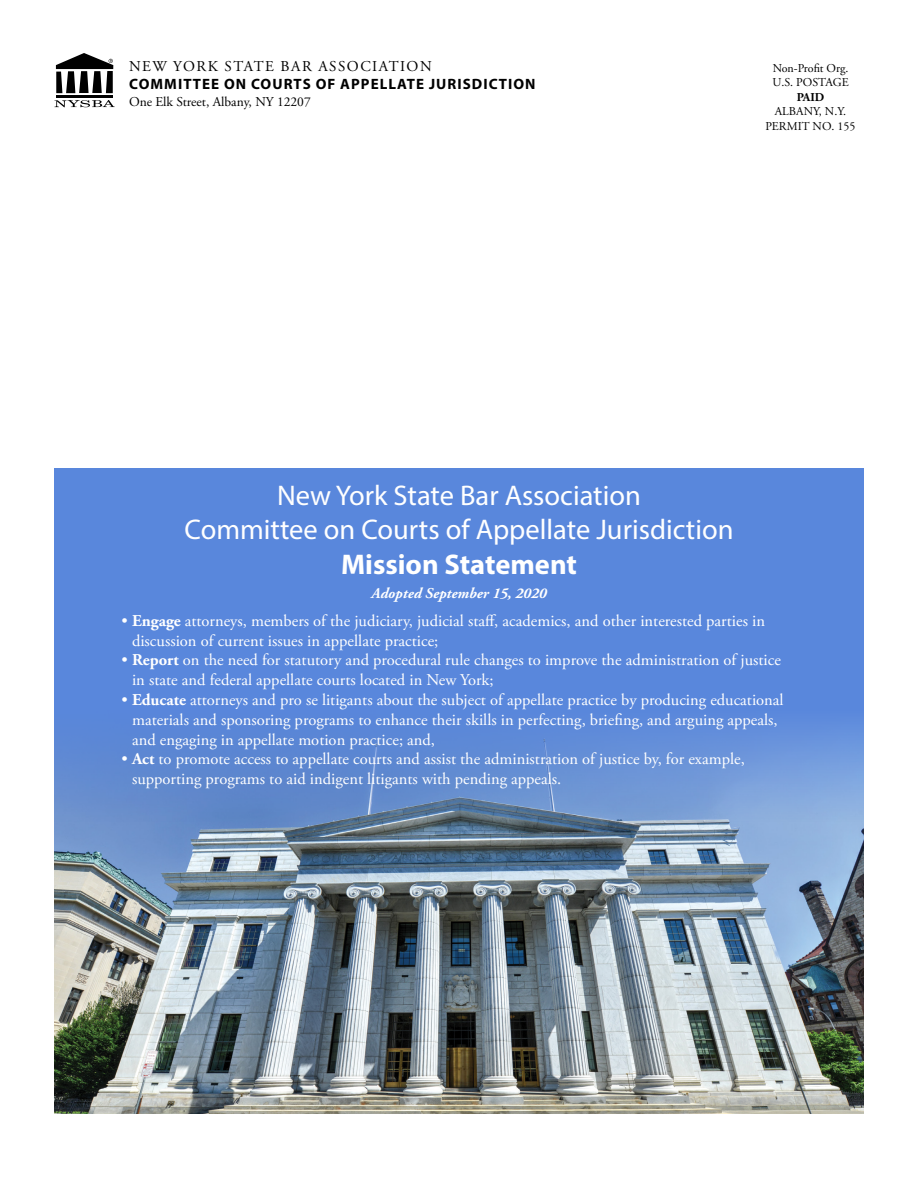
<style>
.page{position:relative;width:918px;height:1188px;background:#fff}
.page>*{position:absolute;margin:0;border:0;box-sizing:border-box;transform-origin:0 0}
.t1{font:28.5px/34.2px "Myriad Pro";color:#fff;text-align:center}
.t2{font:700 28.5px "Myriad Pro";color:#fff}
.t3{font:16.5px/19.8px "Adobe Garamond Pro";color:#fff}
.t4{font:700 15px "Myriad Pro";letter-spacing:.07em;color:#000}
.t5{font:15px "Adobe Garamond Pro";letter-spacing:.1em;color:#000}
.t6{font:italic 700 15px "Adobe Garamond Pro";color:#fff}
.t7{font:13.5px "Adobe Garamond Pro";color:#000}
.t8{font:12px/14.4px "Adobe Garamond Pro";color:#000}
.t9{font:700 12px "Adobe Garamond Pro";color:#000}
.s1{font-weight:700}
</style>
<div class="page">
<div style="left:54px;top:469px;width:810px;height:645px;background:#5987dc"></div>
<svg style="left:54px;top:100px;width:61px;height:7px"></svg>
<hr style="left:56px;top:95px;width:57px;height:2px;background:#000">
<svg style="left:56px;top:53px;width:57px;height:40px"></svg>
<img style="left:54px;top:729px;width:810px;height:385px">
<p class="t5" style="left:129px;top:58px;width:304px">NEW YORK STATE BAR ASSOCIATION</p>
<p class="t4" style="left:129px;top:75px;width:408px">COMMITTEE ON COURTS OF APPELLATE JURISDICTION</p>
<p class="t7" style="left:129px;top:93px;width:183px">One Elk Street, Albany, NY 12207</p>
<p class="t8" style="left:772px;top:61px;width:78px">Non-Profit Org.<br>U.S. POSTAGE</p>
<p class="t9" style="left:797px;top:90px;width:29px">PAID</p>
<p class="t8" style="left:766px;top:105px;width:92px;text-align:center">ALBANY, N.Y.<br>PERMIT NO. 155</p>
<h1 class="t1" style="left:185px;top:478px;width:551px">New York State Bar Association<br>Committee on Courts of Appellate Jurisdiction</h1>
<h1 class="t2" style="left:341px;top:545px;width:237px">Mission Statement</h1>
<p class="t6" style="left:371px;top:585px;width:177px">Adopted September 15, 2020</p>
<p class="t3" style="left:132px;top:611px;width:635px;text-indent:-11px">• <span class="s1">Engage</span> attorneys, members of the judiciary, judicial staff, academics, and other interested parties in discussion of current issues in appellate practice;</p>
<p class="t3" style="left:132px;top:651px;width:650px;text-indent:-11px">• <span class="s1">Report</span> on the need for statutory and procedural rule changes to improve the administration of justice in state and federal appellate courts located in New York;</p>
<p class="t3" style="left:132px;top:690px;width:653px;text-indent:-11px">• <span class="s1">Educate</span> attorneys and pro se litigants about the subject of appellate practice by producing educational materials and sponsoring programs to enhance their skills in perfecting, briefing, and arguing appeals, and engaging in appellate motion practice; and,</p>
<p class="t3" style="left:132px;top:750px;width:614px;text-indent:-11px">• <span class="s1">Act</span> to promote access to appellate courts and assist the administration of justice by, for example, supporting programs to aid indigent litigants with pending appeals.</p>
</div>
